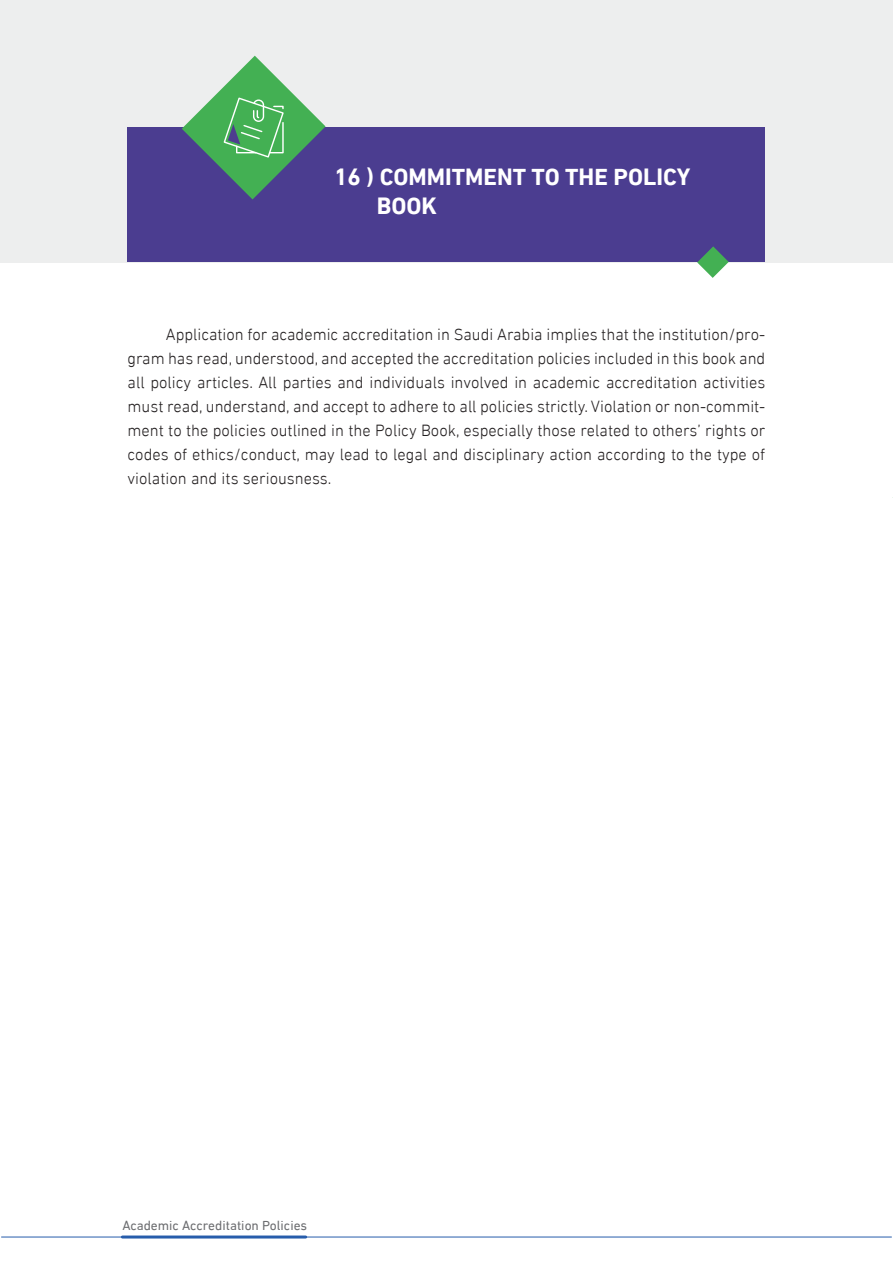
<style>
.page{position:relative;width:893px;height:1263px;background:#fff}
.page>*{position:absolute;margin:0;border:0;box-sizing:border-box;transform-origin:0 0}
.t1{font:700 24px/28.5px "DIN Next LTW23";color:#fff}
.t2{font:300 16.5px/24px "DIN Next LTW23";color:#231f20;text-align:justify}
.t3{font:13.5px "DIN Next LTW23";color:#6c6d70}
</style>
<div class="page">
<hr style="left:1px;top:1237px;width:890px;height:1px;background:#275dab">
<hr style="left:122px;top:1235px;width:184px;height:3px;background:#275dab">
<div style="left:0;top:0;width:893px;height:263px;background:#edeeee"></div>
<div style="left:128px;top:128px;width:637px;height:134px;background:#4b3d90"></div>
<svg style="left:697px;top:246px;width:32px;height:32px"></svg>
<svg style="left:182px;top:56px;width:144px;height:143px"></svg>
<h1 class="t1" style="left:377px;top:163px;width:315px;text-indent:-43px">16 ) COMMITMENT TO THE POLICY<br>BOOK</h1>
<p class="t2" style="left:128px;top:323px;width:639px;text-indent:38px">Application for academic accreditation in Saudi Arabia implies that the institution/pro&shy;gram has read, understood, and accepted the accreditation policies included in this book and all policy articles. All parties and individuals involved in academic accreditation activities must read, understand, and accept to adhere to all policies strictly. Violation or non-commit&shy;ment to the policies outlined in the Policy Book, especially those related to others’ rights or codes of ethics/conduct, may lead to legal and disciplinary action according to the type of violation and its seriousness.</p>
<p class="t3" style="left:122px;top:1217px;width:186px">Academic Accreditation Policies</p>
</div>
